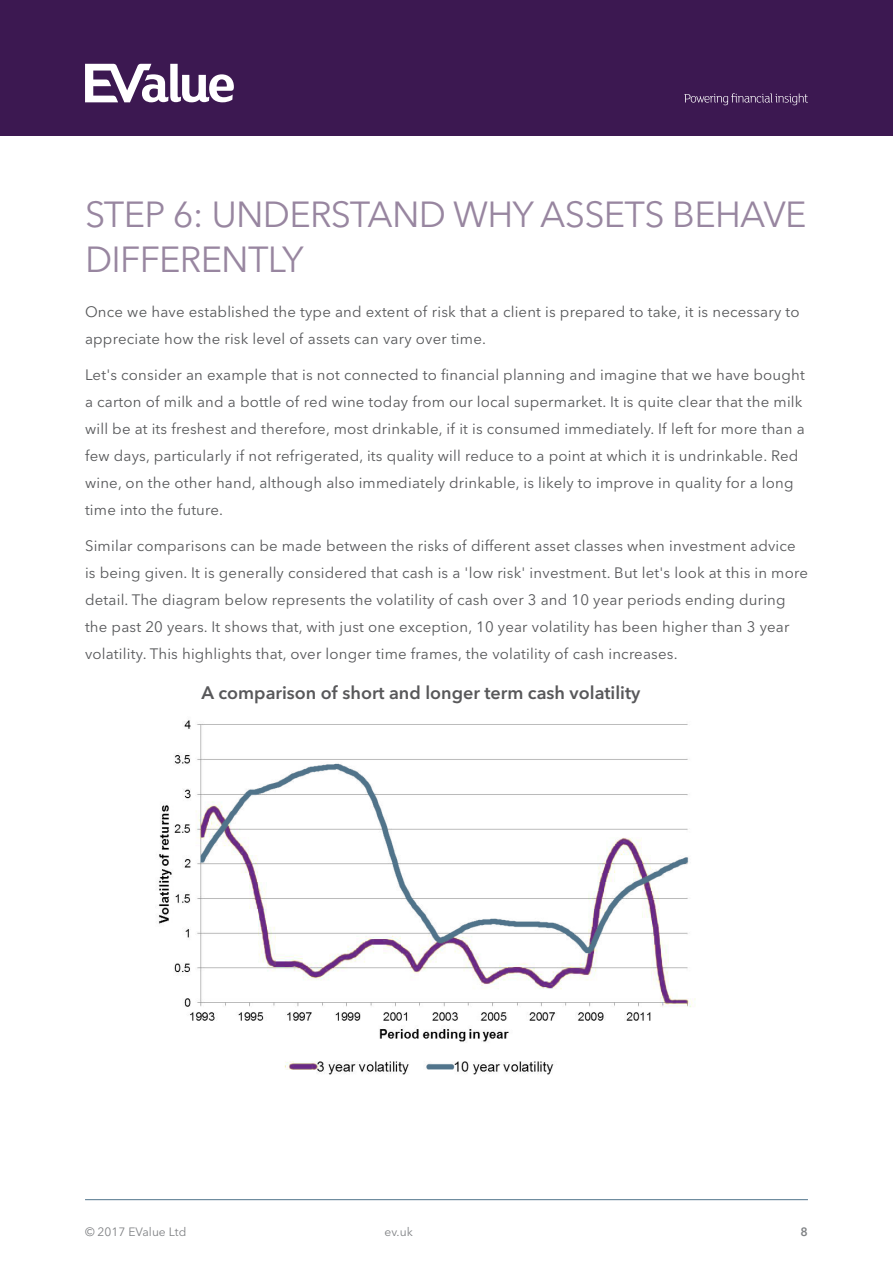
<style>
.page{position:relative;width:893px;height:1263px;background:#fff}
.page>*{position:absolute;margin:0;border:0;box-sizing:border-box;transform-origin:0 0}
.PAGE_HEADING_29_30{font:36px/45px "Avenir Next LT Pro";letter-spacing:-.02em;color:#9886a0}
.t1{font:600 18px "Avenir Next LT Pro";color:#58585a}
.INTRO_12_14{font:15px/27px "Avenir Next LT Pro";letter-spacing:.015em;color:#57585a}
.t2{font:12px "Avenir Next LT Pro";color:#808285}
.t3{font:600 12px "Avenir Next LT Pro";color:#808285}
</style>
<div class="page">
<hr style="left:85px;top:1199px;width:723px;height:1px;background:#51748b">
<div style="left:0;top:0;width:893px;height:136px;background:#3c1851"></div>
<svg style="left:85px;top:64px;width:149px;height:38px"></svg>
<svg style="left:684px;top:93px;width:124px;height:12px"></svg>
<img style="left:157px;top:720px;width:539px;height:355px">
<p class="PAGE_HEADING_29_30" style="left:85px;top:192px;width:723px">STEP 6: UNDERSTAND WHY ASSETS BEHAVE<br>DIFFERENTLY</p>
<p class="INTRO_12_14" style="left:85px;top:299px;width:716px">Once we have established the type and extent of risk that a client is prepared to take, it is necessary to appreciate how the risk level of assets can vary over time.</p>
<p class="INTRO_12_14" style="left:85px;top:362px;width:721px">Let's consider an example that is not connected to financial planning and imagine that we have bought a carton of milk and a bottle of red wine today from our local supermarket. It is quite clear that the milk will be at its freshest and therefore, most drinkable, if it is consumed immediately. If left for more than a few days, particularly if not refrigerated, its quality will reduce to a point at which it is undrinkable. Red wine, on the other hand, although also immediately drinkable, is likely to improve in quality for a long time into the future.</p>
<p class="INTRO_12_14" style="left:85px;top:533px;width:724px">Similar comparisons can be made between the risks of different asset classes when investment advice is being given. It is generally considered that cash is a 'low risk' investment. But let's look at this in more detail. The diagram below represents the volatility of cash over 3 and 10 year periods ending during the past 20 years. It shows that, with just one exception, 10 year volatility has been higher than 3 year volatility. This highlights that, over longer time frames, the volatility of cash increases.</p>
<p class="t1" style="left:202px;top:682px;width:440px">A comparison of short and longer term cash volatility</p>
<p class="t2" style="left:85px;top:1224px;width:103px">© 2017 EValue Ltd</p>
<p class="t2" style="left:384px;top:1224px;width:30px">ev.uk</p>
<p class="t3" style="left:801px;top:1224px;width:9px">8</p>
</div>
